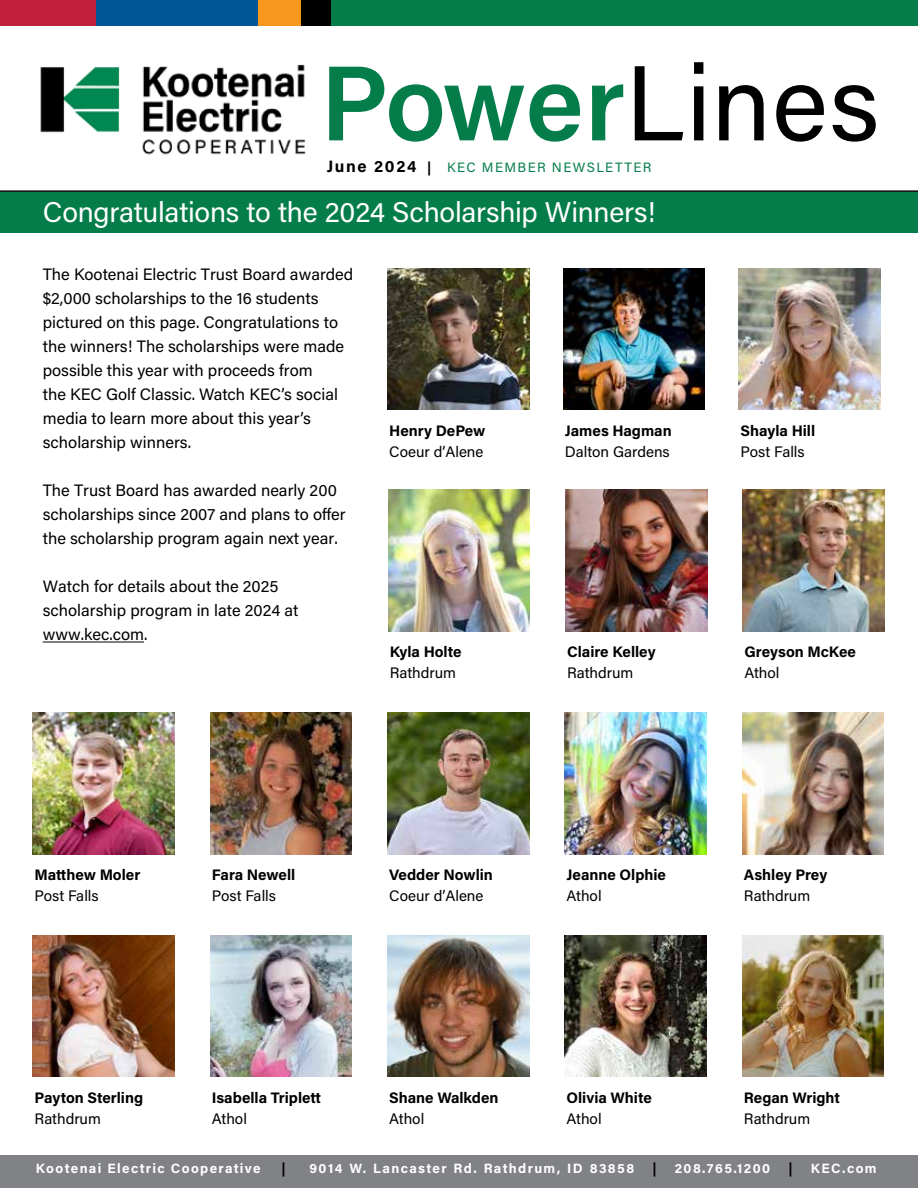
<style>
.page{position:relative;width:918px;height:1188px;background:#fff}
.page>*{position:absolute;margin:0;border:0;box-sizing:border-box;transform-origin:0 0}
.t1{font:600 106.5px "Acumin Pro";letter-spacing:-.02em;color:#057d4a}
.t2{font:28.5px "Acumin Pro";letter-spacing:-.01em;color:#fff}
.t3{font:16.5px/24px "Acumin Pro";color:#000}
.t4{font:700 15.15px "Acumin Pro";color:#000}
.t5{font:15.15px "Acumin Pro";color:#000}
.t6{font:700 13.5px "Acumin Pro";letter-spacing:.1em;color:#fff}
.t7{font:13.5px "Acumin Pro";letter-spacing:.1em;color:#057d4a}
.t8{font:700 13.5px "Acumin Pro";color:#000}
.s1{font-weight:400;color:#000}
.s2{font-weight:700;font-size:16.5px;color:#000}
.s3{font-weight:700;color:#000}
</style>
<div class="page">
<div style="left:330px;top:0;width:588px;height:26px;background:#057d4a"></div>
<div style="left:0;top:0;width:96px;height:26px;background:#c01f3b"></div>
<div style="left:255px;top:0;width:47px;height:26px;background:#f8971d"></div>
<div style="left:96px;top:0;width:162px;height:26px;background:#005596"></div>
<div style="left:301px;top:0;width:30px;height:26px;background:#000"></div>
<img style="left:40px;top:64px;width:266px;height:91px">
<hr style="left:0;top:190px;width:918px;height:2px;background:#000">
<div style="left:0;top:1155px;width:918px;height:33px;background:#808285"></div>
<hr style="left:43px;top:642px;width:101px;height:1px;background:#000">
<img style="left:563px;top:268px;width:142px;height:142px">
<img style="left:739px;top:268px;width:142px;height:142px">
<img style="left:388px;top:490px;width:141px;height:141px">
<img style="left:566px;top:490px;width:141px;height:141px">
<img style="left:743px;top:490px;width:142px;height:141px">
<img style="left:33px;top:712px;width:142px;height:142px">
<img style="left:210px;top:712px;width:142px;height:142px">
<img style="left:388px;top:712px;width:141px;height:142px">
<img style="left:565px;top:712px;width:142px;height:142px">
<img style="left:742px;top:712px;width:142px;height:142px">
<img style="left:33px;top:935px;width:142px;height:142px">
<img style="left:210px;top:935px;width:142px;height:142px">
<img style="left:388px;top:935px;width:141px;height:142px">
<img style="left:565px;top:935px;width:142px;height:142px">
<img style="left:742px;top:935px;width:142px;height:142px">
<img style="left:388px;top:268px;width:141px;height:142px">
<div style="left:0;top:192px;width:918px;height:41px;background:#057d4a"></div>
<h1 class="t1" style="left:320px;top:29px;width:561px">Power<span class="s1">Lines</span></h1>
<p class="t7" style="left:327px;top:158px;width:326px"><span class="s2">June 2024</span> <span class="s3">|</span> KEC MEMBER NEWSLETTER</p>
<h2 class="t2" style="left:43px;top:192px;width:614px">Congratulations to the 2024 Scholarship Winners!</h2>
<p class="t3" style="left:43px;top:262px;width:312px">The Kootenai Electric Trust Board awarded $2,000 scholarships to the 16 students pictured on this page. Congratulations to the winners! The scholarships were made possible this year with proceeds from<br>the KEC Golf Classic. Watch KEC’s social media to learn more about this year’s scholarship winners.</p>
<p class="t3" style="left:43px;top:478px;width:305px">The Trust Board has awarded nearly 200 scholarships since 2007 and plans to offer the scholarship program again next year.</p>
<p class="t3" style="left:43px;top:574px;width:257px">Watch for details about the 2025 scholarship program in late 2024 at www.kec.com.</p>
<p class="t4" style="left:389px;top:420px;width:98px">Henry DePew</p>
<p class="t5" style="left:389px;top:441px;width:96px">Coeur d’Alene</p>
<p class="t4" style="left:390px;top:641px;width:73px">Kyla Holte</p>
<p class="t5" style="left:390px;top:662px;width:68px">Rathdrum</p>
<p class="t4" style="left:565px;top:420px;width:108px">James Hagman</p>
<p class="t5" style="left:565px;top:441px;width:106px">Dalton Gardens</p>
<p class="t4" style="left:567px;top:641px;width:90px">Claire Kelley</p>
<p class="t5" style="left:567px;top:662px;width:68px">Rathdrum</p>
<p class="t4" style="left:741px;top:420px;width:76px">Shayla Hill</p>
<p class="t5" style="left:741px;top:441px;width:66px">Post Falls</p>
<p class="t4" style="left:745px;top:641px;width:113px">Greyson McKee</p>
<p class="t5" style="left:745px;top:662px;width:37px">Athol</p>
<p class="t4" style="left:35px;top:864px;width:107px">Matthew Moler</p>
<p class="t5" style="left:35px;top:885px;width:66px">Post Falls</p>
<p class="t4" style="left:212px;top:864px;width:85px">Fara Newell</p>
<p class="t5" style="left:212px;top:885px;width:66px">Post Falls</p>
<p class="t4" style="left:389px;top:864px;width:105px">Vedder Nowlin</p>
<p class="t5" style="left:389px;top:885px;width:96px">Coeur d’Alene</p>
<p class="t4" style="left:567px;top:864px;width:101px">Jeanne Olphie</p>
<p class="t5" style="left:567px;top:885px;width:37px">Athol</p>
<p class="t4" style="left:35px;top:1087px;width:110px">Payton Sterling</p>
<p class="t5" style="left:35px;top:1108px;width:68px">Rathdrum</p>
<p class="t4" style="left:212px;top:1087px;width:111px">Isabella Triplett</p>
<p class="t5" style="left:212px;top:1108px;width:37px">Athol</p>
<p class="t4" style="left:389px;top:1087px;width:111px">Shane Walkden</p>
<p class="t5" style="left:389px;top:1108px;width:37px">Athol</p>
<p class="t4" style="left:567px;top:1087px;width:87px">Olivia White</p>
<p class="t5" style="left:567px;top:1108px;width:37px">Athol</p>
<p class="t4" style="left:744px;top:864px;width:85px">Ashley Prey</p>
<p class="t5" style="left:744px;top:885px;width:68px">Rathdrum</p>
<p class="t4" style="left:744px;top:1087px;width:98px">Regan Wright</p>
<p class="t5" style="left:744px;top:1108px;width:68px">Rathdrum</p>
<p class="t6" style="left:36px;top:1159px;width:226px">Kootenai Electric Cooperative</p>
<p class="t8" style="left:282px;top:1159px;width:6px">|</p>
<p class="t6" style="left:309px;top:1159px;width:326px">9014 W. Lancaster Rd. Rathdrum, ID 83858</p>
<p class="t8" style="left:652px;top:1159px;width:6px">|</p>
<p class="t6" style="left:675px;top:1159px;width:97px">208.765.1200</p>
<p class="t8" style="left:788px;top:1159px;width:6px">|</p>
<p class="t6" style="left:811px;top:1159px;width:67px">KEC.com</p>
</div>
